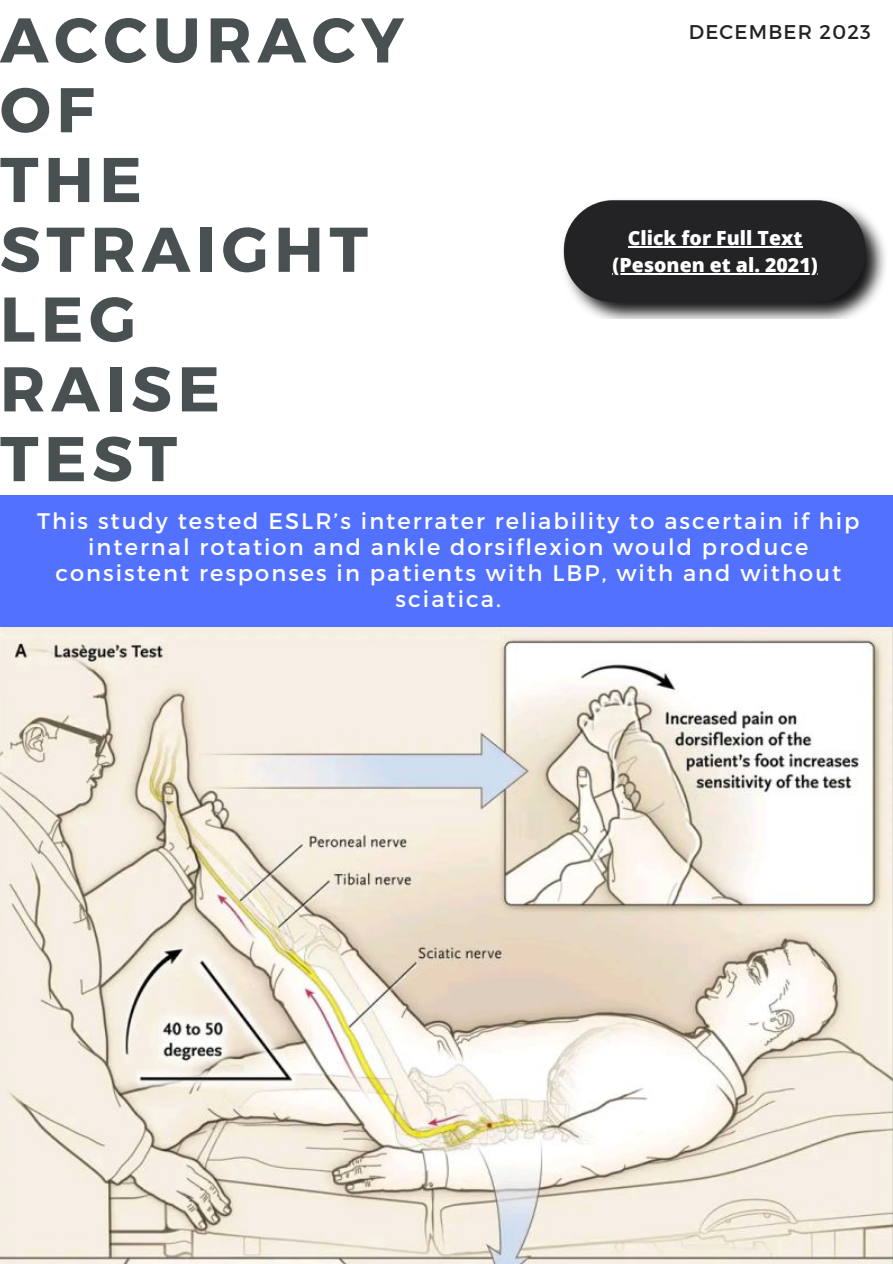
<style>
.page{position:relative;width:893px;height:1264px;background:#fff}
.page>*{position:absolute;margin:0;border:0;box-sizing:border-box;transform-origin:0 0}
.t1{font:700 63px "Montserrat";letter-spacing:.09em;color:#495052}
.t2{font:22.5px/25.8px "Montserrat";letter-spacing:.09em;color:#fff;text-align:center}
.t3{font:19.8px "Montserrat";letter-spacing:.06em;color:#222}
.t4{font:800 19.5px "Open Sans";color:#fff}
</style>
<div class="page">
<div style="left:0;top:495px;width:892px;height:768px;background:#5271ff"></div>
<img style="left:563px;top:200px;width:323px;height:119px">
<hr style="left:627px;top:246px;width:175px;height:1px;background:#fff">
<hr style="left:612px;top:273px;width:205px;height:1px;background:#fff">
<img style="left:0;top:627px;width:892px;height:636px">
<p class="t1" style="left:0;top:-1px;width:405px">ACCURACY</p>
<p class="t1" style="left:0;top:69px;width:96px">OF</p>
<p class="t1" style="left:0;top:139px;width:143px">THE</p>
<p class="t1" style="left:0;top:208px;width:369px">STRAIGHT</p>
<p class="t1" style="left:0;top:278px;width:137px">LEG</p>
<p class="t1" style="left:0;top:348px;width:221px">RAISE</p>
<p class="t1" style="left:0;top:418px;width:179px">TEST</p>
<p class="t2" style="left:37px;top:507px;width:824px">This study tested ESLR’s interrater reliability to ascertain if hip internal rotation and ankle dorsiflexion would produce consistent responses in patients with LBP, with and without sciatica.</p>
<p class="t3" style="left:688px;top:19px;width:184px">DECEMBER 2023</p>
<p class="t4" style="left:627px;top:224px;width:176px">Click for Full Text</p>
<p class="t4" style="left:612px;top:251px;width:207px">(Pesonen et al. 2021)</p>
</div>
